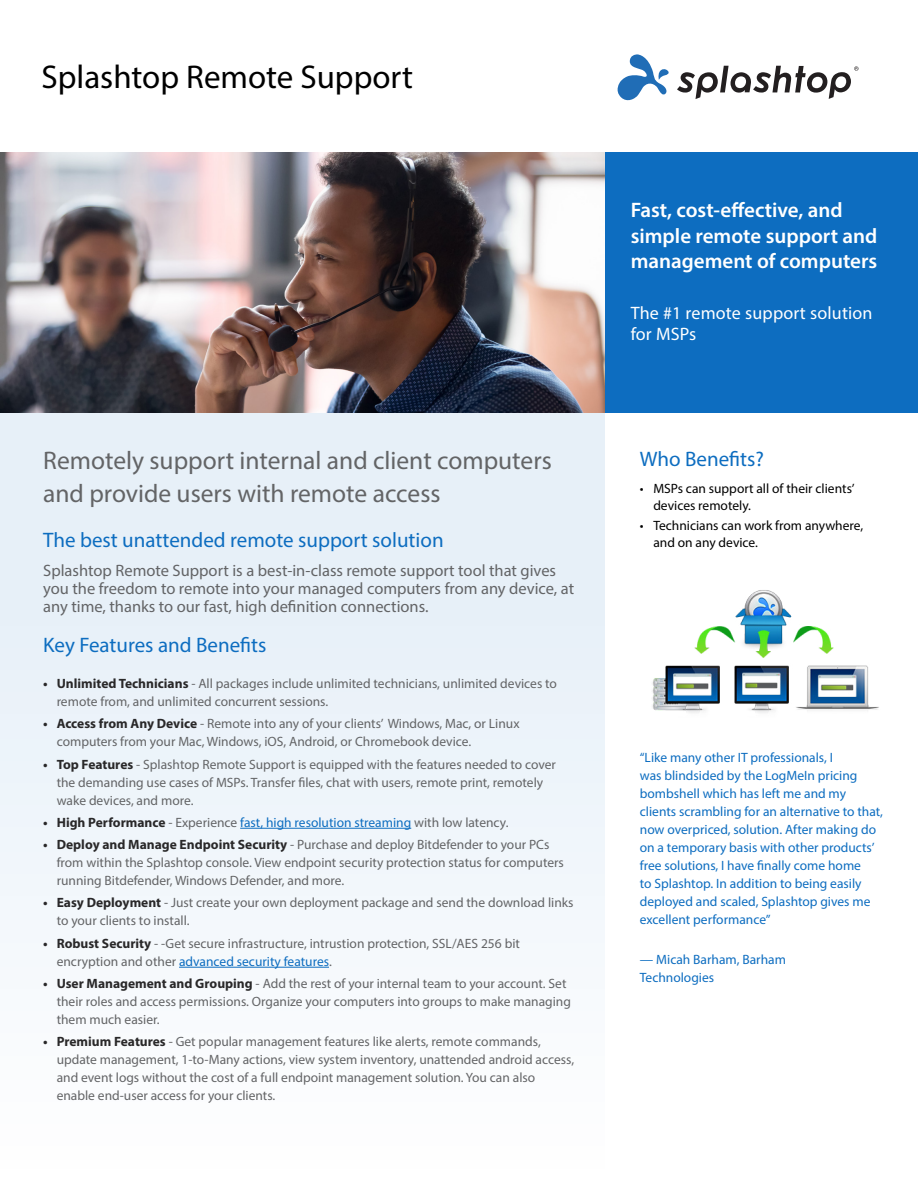
<style>
.page{position:relative;width:918px;height:1188px;background:#fff}
.page>*{position:absolute;margin:0;border:0;box-sizing:border-box;transform-origin:0 0}
.t1{font:33px "Myriad Pro";color:#000}
.t2{font:25.5px/33px "Myriad Pro";color:#636466}
.t3{font:21px "Myriad Pro";color:#0d6dc0}
.t4{font:600 21px/25.5px "Myriad Pro";color:#fff}
.t5{font:18px/21px "Myriad Pro";letter-spacing:.01em;color:#fff}
.t6{font:16.5px/18px "Myriad Pro";color:#636466}
.t7{font:13.5px/18px "Myriad Pro";color:#636466}
.t8{font:13.5px/18px "Myriad Pro";color:#0d6dc0}
.t9{font:13.5px/16.5px "Myriad Pro";color:#000}
.s1{font-weight:700;color:#292829}
.s2{color:#636466}
.s3{color:#0d6dc0}
</style>
<div class="page">
<div style="left:0;top:413px;width:605px;height:775px;background:linear-gradient(to bottom,#e2edf7,#fdfefe)"></div>
<div style="left:605px;top:152px;width:313px;height:261px;background:#0d6dc0"></div>
<img style="left:0;top:152px;width:605px;height:261px">
<img style="left:652px;top:590px;width:227px;height:123px">
<svg style="left:677px;top:66px;width:182px;height:33px"></svg>
<svg style="left:618px;top:54px;width:51px;height:46px"></svg>
<hr style="left:240px;top:828px;width:171px;height:1px;background:#0d6dc0">
<hr style="left:179px;top:967px;width:150px;height:1px;background:#0d6dc0">
<h1 class="t1" style="left:42px;top:57px;width:373px">Splashtop Remote Support</h1>
<h2 class="t2" style="left:43px;top:444px;width:510px">Remotely support internal and client computers and provide users with remote access</h2>
<h3 class="t3" style="left:43px;top:527px;width:402px">The best unattended remote support solution</h3>
<p class="t6" style="left:43px;top:561px;width:533px">Splashtop Remote Support is a best-in-class remote support tool that gives you the freedom to remote into your managed computers from any device, at any time, thanks to our fast, high definition connections.</p>
<h3 class="t3" style="left:43px;top:632px;width:225px">Key Features and Benefits</h3>
<p class="t7" style="left:57px;top:674px;width:502px;text-indent:-14px"><span class="s1">• Unlimited Technicians</span> - All packages include unlimited technicians, unlimited devices to remote from, and unlimited concurrent sessions.</p>
<p class="t7" style="left:57px;top:715px;width:464px;text-indent:-14px"><span class="s1">• Access from Any Device</span> - Remote into any of your clients’ Windows, Mac, or Linux computers from your Mac, Windows, iOS, Android, or Chromebook device.</p>
<p class="t7" style="left:57px;top:755px;width:501px;text-indent:-14px"><span class="s1">• Top Features</span> - Splashtop Remote Support is equipped with the features needed to cover the demanding use cases of MSPs. Transfer files, chat with users, remote print, remotely wake devices, and more.</p>
<p class="t8" style="left:43px;top:813px;width:467px"><span class="s1">• High Performance</span> <span class="s2">- Experience</span> fast, high resolution streaming <span class="s2">with low latency.</span></p>
<p class="t7" style="left:57px;top:835px;width:509px;text-indent:-14px"><span class="s1">• Deploy and Manage Endpoint Security</span> - Purchase and deploy Bitdefender to your PCs from within the Splashtop console. View endpoint security protection status for computers running Bitdefender, Windows Defender, and more.</p>
<p class="t7" style="left:57px;top:894px;width:518px;text-indent:-14px"><span class="s1">• Easy Deployment</span> - Just create your own deployment package and send the download links to your clients to install.</p>
<p class="t7" style="left:57px;top:934px;width:465px;text-indent:-14px"><span class="s1">• Robust Security</span> - -Get secure infrastructure, intrustion protection, SSL/AES 256 bit encryption and other <span class="s3">advanced security features</span>.</p>
<p class="t7" style="left:57px;top:974px;width:516px;text-indent:-14px"><span class="s1">• User Management and Grouping</span> - Add the rest of your internal team to your account. Set their roles and access permissions. Organize your computers into groups to make managing them much easier.</p>
<p class="t7" style="left:57px;top:1033px;width:519px;text-indent:-14px"><span class="s1">• Premium Features</span> - Get popular management features like alerts, remote commands, update management, 1-to-Many actions, view system inventory, unattended android access, and event logs without the cost of a full endpoint management solution. You can also enable end-user access for your clients.</p>
<h3 class="t4" style="left:631px;top:197px;width:248px">Fast, cost-effective, and simple remote support and management of computers</h3>
<h3 class="t5" style="left:631px;top:302px;width:243px">The #1 remote support solution for MSPs</h3>
<h3 class="t3" style="left:640px;top:446px;width:126px">Who Benefits?</h3>
<p class="t9" style="left:653px;top:480px;width:203px;text-indent:-14px">• MSPs can support all of their clients’ devices remotely.</p>
<p class="t9" style="left:653px;top:517px;width:211px;text-indent:-14px">• Technicians can work from anywhere, and on any device.</p>
<p class="t8" style="left:640px;top:748px;width:245px">“Like many other IT professionals, I<br>was blindsided by the LogMeIn pricing bombshell which has left me and my clients scrambling for an alternative to that, now overpriced, solution. After making do on a temporary basis with other products’ free solutions, I have finally come home<br>to Splashtop. In addition to being easily deployed and scaled, Splashtop gives me excellent performance”</p>
<p class="t8" style="left:640px;top:950px;width:148px">— Micah Barham, Barham<br>Technologies</p>
</div>
